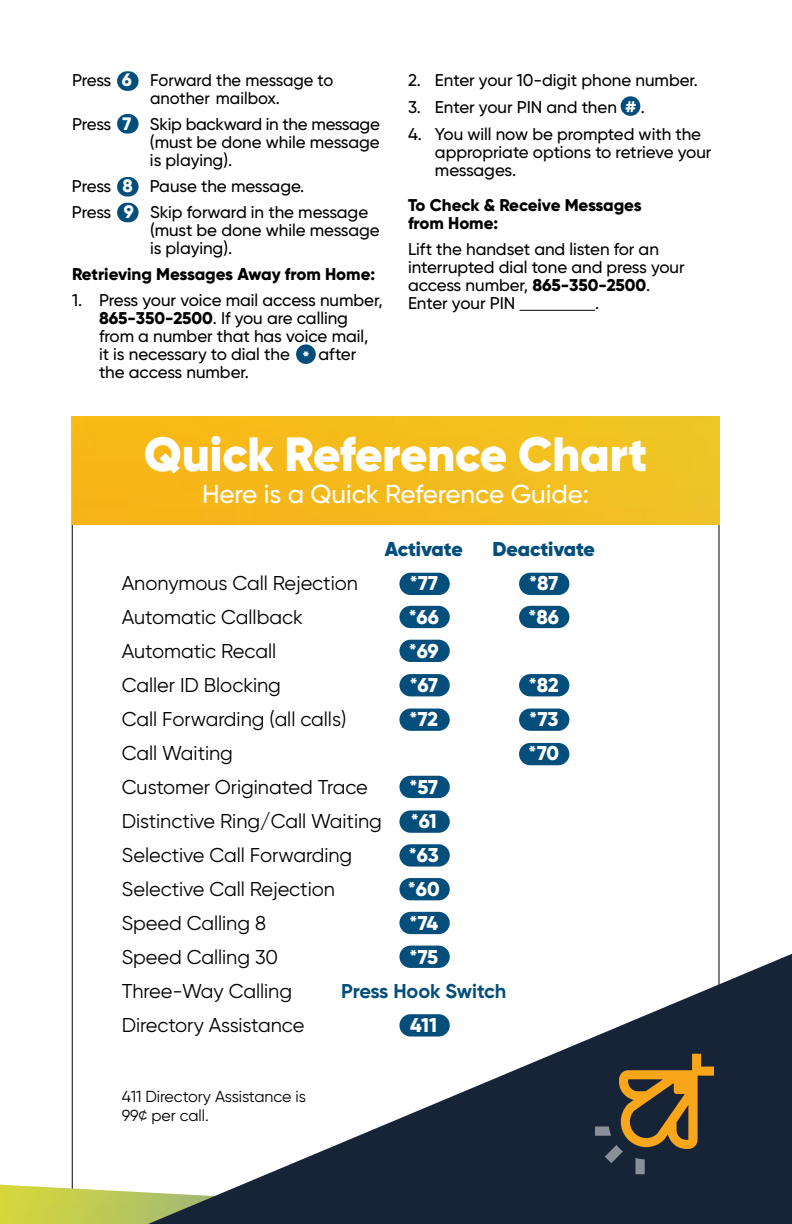
<style>
.page{position:relative;width:792px;height:1224px;background:#fff}
.page>*{position:absolute;margin:0;border:0;box-sizing:border-box;transform-origin:0 0}
.t1{font:900 48px "Gilroy";color:#fff}
.t2{font:500 26px "Gilroy";letter-spacing:-.005em;color:#fff}
.t3{font:20px "Gilroy";letter-spacing:-.005em;color:#000}
.t4{font:800 20px "Gilroy";letter-spacing:-.015em;color:#fff}
.t5{font:900 20px "Gilroy";letter-spacing:-.01em;color:#044e7b}
.t6{font:700 20px "Gilroy";letter-spacing:-.01em;color:#044e7b}
.t7{font:500 17px/18px "Gilroy";letter-spacing:-.005em;color:#000}
.t8{font:800 17px/18px "Gilroy";letter-spacing:-.005em;color:#000}
.t9{font:16px/19px "Gilroy";letter-spacing:-.005em;color:#000}
.s1{font-weight:800;font-size:18px;color:#fff}
.s2{font-weight:800}
</style>
<div class="page">
<div style="left:399px;top:946px;width:51px;height:22px;background:#044e7b;border-radius:11px"></div>
<div style="left:399px;top:912px;width:51px;height:22px;background:#044e7b;border-radius:11px"></div>
<div style="left:399px;top:878px;width:51px;height:22px;background:#044e7b;border-radius:11px"></div>
<div style="left:399px;top:844px;width:51px;height:23px;background:#044e7b;border-radius:11px"></div>
<div style="left:399px;top:810px;width:51px;height:23px;background:#044e7b;border-radius:11px"></div>
<div style="left:399px;top:776px;width:51px;height:22px;background:#044e7b;border-radius:11px"></div>
<div style="left:519px;top:743px;width:50px;height:22px;background:#044e7b;border-radius:11px"></div>
<div style="left:399px;top:709px;width:51px;height:22px;background:#044e7b;border-radius:11px"></div>
<div style="left:519px;top:709px;width:50px;height:22px;background:#044e7b;border-radius:11px"></div>
<div style="left:399px;top:674px;width:51px;height:22px;background:#044e7b;border-radius:11px"></div>
<div style="left:519px;top:674px;width:50px;height:22px;background:#044e7b;border-radius:11px"></div>
<div style="left:399px;top:640px;width:51px;height:22px;background:#044e7b;border-radius:11px"></div>
<div style="left:399px;top:606px;width:51px;height:22px;background:#044e7b;border-radius:11px"></div>
<div style="left:519px;top:606px;width:50px;height:22px;background:#044e7b;border-radius:11px"></div>
<div style="left:399px;top:573px;width:51px;height:22px;background:#044e7b;border-radius:11px"></div>
<div style="left:519px;top:573px;width:50px;height:22px;background:#044e7b;border-radius:11px"></div>
<img style="left:72px;top:416px;width:647px;height:108px">
<div style="left:621px;top:96px;width:19px;height:20px;background:#044e7b;border-radius:10px"></div>
<div style="left:117px;top:114px;width:22px;height:20px;background:#044e7b;border-radius:10px"></div>
<div style="left:117px;top:177px;width:22px;height:20px;background:#044e7b;border-radius:10px"></div>
<div style="left:117px;top:203px;width:22px;height:19px;background:#044e7b;border-radius:10px"></div>
<div style="left:117px;top:71px;width:22px;height:20px;background:#044e7b;border-radius:10px"></div>
<div style="left:296px;top:344px;width:20px;height:20px;background:#044e7b;border-radius:10px"></div>
<hr style="left:520px;top:310px;width:75px;height:1px;background:#000">
<img style="left:0;top:1185px;width:148px;height:39px">
<svg style="left:148px;top:954px;width:644px;height:270px"></svg>
<svg style="left:595px;top:1054px;width:119px;height:120px;background:#564832"></svg>
<p class="t7" style="left:150px;top:71px;width:185px;text-indent:-78px">Press <span class="s1">6</span> Forward the message to another mailbox.</p>
<p class="t7" style="left:150px;top:115px;width:232px;text-align:justify;text-indent:-78px">Press <span class="s1">7</span> Skip backward in the message (must be done while message is playing).</p>
<p class="t7" style="left:72px;top:173px;width:298px;line-height:26px">Press <span class="s1">8</span> Pause the message.<br>Press <span class="s1">9</span> Skip forward in the message</p>
<p class="t7" style="left:150px;top:221px;width:231px">(must be done while message is playing).</p>
<p class="t8" style="left:72px;top:265px;width:305px">Retrieving Messages Away from Home:</p>
<p class="t7" style="left:99px;top:291px;width:285px;text-indent:-27px">1. Press your voice mail access number,<br><span class="s2">865-350-2500</span>. If you are calling from a number that has voice mail, it is necessary to dial the <span class="s1">*</span> after the access number.</p>
<p class="t7" style="left:408px;top:71px;width:292px">2. Enter your 10-digit phone number.</p>
<p class="t7" style="left:408px;top:98px;width:239px">3. Enter your PIN and then <span class="s1">#</span> .</p>
<p class="t7" style="left:435px;top:125px;width:278px;text-indent:-27px">4. You will now be prompted with the appropriate options to retrieve your messages.</p>
<p class="t8" style="left:408px;top:196px;width:235px">To Check &amp; Receive Messages from Home:</p>
<p class="t7" style="left:408px;top:240px;width:278px">Lift the handset and listen for an interrupted dial tone and press your access number, <span class="s2">865-350-2500</span>.<br>Enter your PIN</p>
<p class="t7" style="left:595px;top:294px;width:6px">.</p>
<h1 class="t1" style="left:144px;top:424px;width:505px">Quick Reference Chart</h1>
<h2 class="t2" style="left:202px;top:478px;width:389px">Here is a Quick Reference Guide:</h2>
<p class="t5" style="left:385px;top:537px;width:80px">Activate</p>
<p class="t5" style="left:492px;top:537px;width:104px">Deactivate</p>
<p class="t3" style="left:122px;top:571px;width:238px">Anonymous Call Rejection</p>
<p class="t4" style="left:410px;top:571px;width:30px">*77</p>
<p class="t4" style="left:529px;top:571px;width:30px">*87</p>
<p class="t3" style="left:122px;top:605px;width:183px">Automatic Callback</p>
<p class="t4" style="left:409px;top:605px;width:32px">*66</p>
<p class="t4" style="left:528px;top:605px;width:32px">*86</p>
<p class="t3" style="left:122px;top:639px;width:156px">Automatic Recall</p>
<p class="t4" style="left:409px;top:639px;width:31px">*69</p>
<p class="t3" style="left:122px;top:673px;width:161px">Caller ID Blocking</p>
<p class="t4" style="left:410px;top:673px;width:30px">*67</p>
<p class="t4" style="left:529px;top:673px;width:31px">*82</p>
<p class="t3" style="left:122px;top:707px;width:226px">Call Forwarding (all calls)</p>
<p class="t4" style="left:409px;top:707px;width:30px">*72</p>
<p class="t4" style="left:529px;top:707px;width:31px">*73</p>
<p class="t3" style="left:122px;top:741px;width:113px">Call Waiting</p>
<p class="t4" style="left:529px;top:741px;width:32px">*70</p>
<p class="t3" style="left:122px;top:775px;width:248px">Customer Originated Trace</p>
<p class="t4" style="left:410px;top:775px;width:30px">*57</p>
<p class="t3" style="left:122px;top:809px;width:262px">Distinctive Ring/Call Waiting</p>
<p class="t4" style="left:411px;top:809px;width:28px">*61</p>
<p class="t3" style="left:122px;top:843px;width:232px">Selective Call Forwarding</p>
<p class="t4" style="left:409px;top:843px;width:31px">*63</p>
<p class="t3" style="left:122px;top:877px;width:215px">Selective Call Rejection</p>
<p class="t4" style="left:408px;top:877px;width:33px">*60</p>
<p class="t3" style="left:122px;top:911px;width:146px">Speed Calling 8</p>
<p class="t4" style="left:409px;top:911px;width:30px">*74</p>
<p class="t3" style="left:122px;top:945px;width:158px">Speed Calling 30</p>
<p class="t4" style="left:409px;top:945px;width:30px">*75</p>
<p class="t3" style="left:122px;top:979px;width:172px">Three-Way Calling</p>
<p class="t6" style="left:341px;top:979px;width:167px">Press Hook Switch</p>
<p class="t3" style="left:122px;top:1013px;width:184px">Directory Assistance</p>
<p class="t4" style="left:410px;top:1013px;width:28px">411</p>
<p class="t9" style="left:122px;top:1087px;width:186px">411 Directory Assistance is<br>99¢ per call.</p>
</div>
